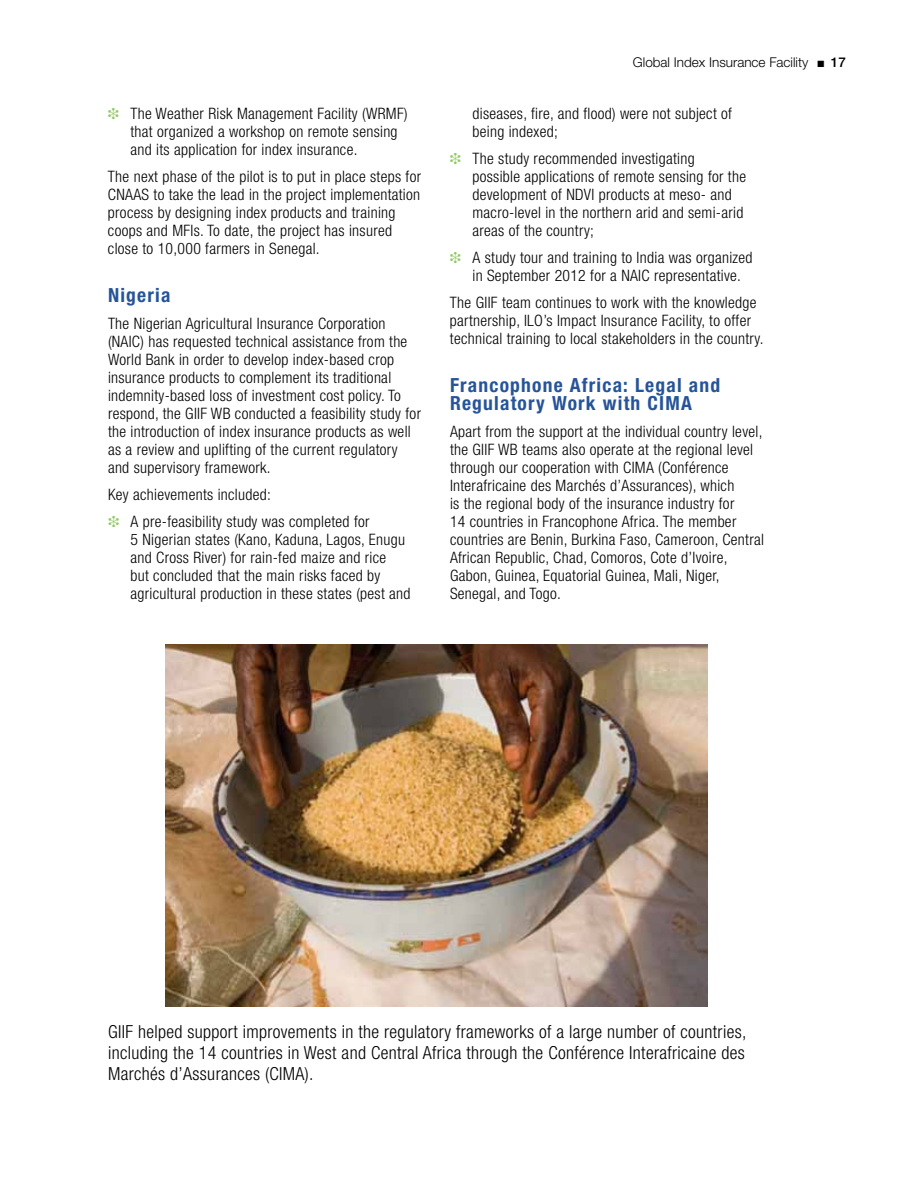
<style>
.page{position:relative;width:918px;height:1188px;background:#fff}
.page>*{position:absolute;margin:0;border:0;box-sizing:border-box;transform-origin:0 0}
.t1{font:700 condensed 19.5px/18px "Helvetica Neue LT Std";letter-spacing:.06em;color:#265499}
.t2{font:300 condensed 18px/21px "Helvetica Neue LT Std";letter-spacing:.02em;color:#000;text-align:justify}
.t3{font:300 condensed 15.75px/18px "Helvetica Neue LT Std";letter-spacing:.02em;color:#000}
.t4{font:300 13.5px "Helvetica Neue LT Std";color:#000}
.s1{color:#91ca64}
.s2{font-weight:500}
</style>
<div class="page">
<img style="left:166px;top:645px;width:541px;height:362px">
<p class="t3" style="left:131px;top:105px;width:279px;text-indent:-23px"><span class="s1">❉</span> The Weather Risk Management Facility (WRMF) that organized a workshop on remote sensing and its application for index insurance.</p>
<p class="t3" style="left:108px;top:168px;width:315px">The next phase of the pilot is to put in place steps for CNAAS to take the lead in the project implementation process by designing index products and training coops and MFIs. To date, the project has insured close to 10,000 farmers in Senegal.</p>
<p class="t1" style="left:108px;top:286px;width:64px">Nigeria</p>
<p class="t3" style="left:108px;top:315px;width:315px">The Nigerian Agricultural Insurance Corporation (NAIC) has requested technical assistance from the World Bank in order to develop index-based crop insurance products to complement its traditional indemnity-based loss of investment cost policy. To respond, the GIIF WB conducted a feasibility study for the introduction of index insurance products as well as a review and uplifting of the current regulatory and supervisory framework.</p>
<p class="t3" style="left:108px;top:481px;width:263px;line-height:27px">Key achievements included:<br><span class="s1">❉</span> A pre-feasibility study was completed for</p>
<p class="t3" style="left:131px;top:531px;width:282px">5 Nigerian states (Kano, Kaduna, Lagos, Enugu and Cross River) for rain-fed maize and rice<br>but concluded that the main risks faced by agricultural production in these states (pest and</p>
<p class="t4" style="left:633px;top:54px;width:215px">Global Index Insurance Facility ■ <span class="s2">17</span></p>
<p class="t3" style="left:473px;top:105px;width:261px">diseases, fire, and flood) were not subject of being indexed;</p>
<p class="t3" style="left:473px;top:150px;width:275px;text-indent:-23px"><span class="s1">❉</span> The study recommended investigating possible applications of remote sensing for the development of NDVI products at meso- and macro-level in the northern arid and semi-arid areas of the country;</p>
<p class="t3" style="left:473px;top:249px;width:281px;text-indent:-23px"><span class="s1">❉</span> A study tour and training to India was organized in September 2012 for a NAIC representative.</p>
<p class="t3" style="left:450px;top:294px;width:315px">The GIIF team continues to work with the knowledge partnership, ILO’s Impact Insurance Facility, to offer technical training to local stakeholders in the country.</p>
<p class="t1" style="left:450px;top:376px;width:272px">Francophone Africa: Legal and<br>Regulatory Work with CIMA</p>
<p class="t3" style="left:450px;top:423px;width:315px">Apart from the support at the individual country level, the GIIF WB teams also operate at the regional level through our cooperation with CIMA (Conférence Interafricaine des Marchés d’Assurances), which<br>is the regional body of the insurance industry for<br>14 countries in Francophone Africa. The member countries are Benin, Burkina Faso, Cameroon, Central African Republic, Chad, Comoros, Cote d’Ivoire, Gabon, Guinea, Equatorial Guinea, Mali, Niger, Senegal, and Togo.</p>
<p class="t2" style="left:108px;top:1021px;width:640px">GIIF helped support improvements in the regulatory frameworks of a large number of countries, including the 14 countries in West and Central Africa through the Conférence Interafricaine des Marchés d’Assurances (CIMA).</p>
</div>
